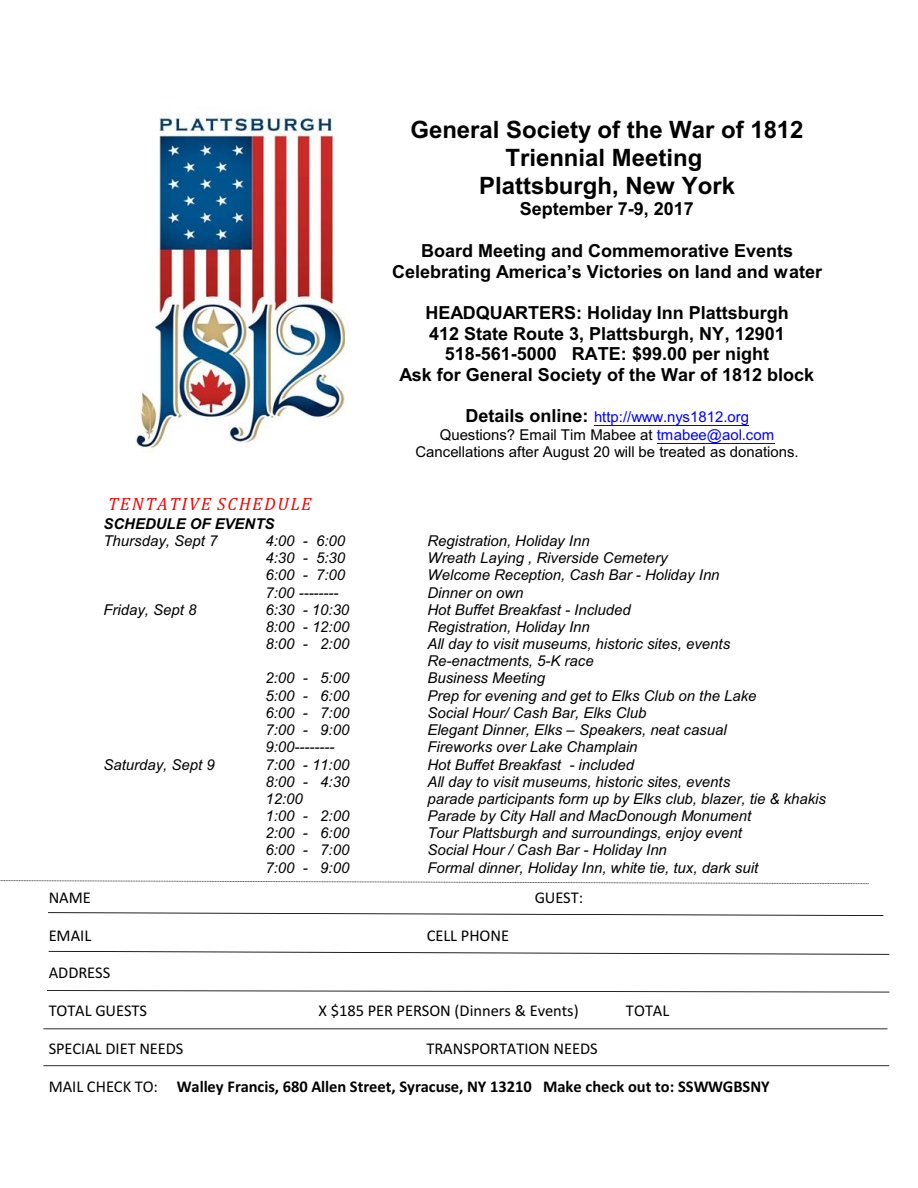
<style>
.page{position:relative;width:918px;height:1188px;background:#fff}
.page>*{position:absolute;margin:0;border:0;box-sizing:border-box;transform-origin:0 0}
.t1{font:700 24px/27.6px "Arial";color:#000;text-align:center}
.t2{font:700 18px/20.7px "Arial";color:#000;text-align:center}
.t3{font:italic 18px "Cambria";letter-spacing:.09em;color:#f00}
.t4{font:16.5px "Calibri";letter-spacing:-.005em;color:#000}
.t5{font:700 16.5px "Calibri";color:#000}
.t6{font:italic 15px/17.2px "Arial";color:#000}
.t7{font:15px/17.4px "Arial";color:#000;text-align:center}
.t8{font:italic 700 15px "Arial";color:#000}
.s1{font-weight:700;font-size:18px}
.s2{color:#00f}
.s3{font-weight:400}
</style>
<div class="page">
<img style="left:135px;top:116px;width:210px;height:337px">
<hr style="left:594px;top:425px;width:155px;height:1px;background:#00f">
<hr style="left:657px;top:443px;width:118px;height:1px;background:#00f">
<svg style="left:0;top:880px;width:869px;height:4px"></svg>
<svg style="left:48px;top:912px;width:836px;height:4px"></svg>
<svg style="left:48px;top:951px;width:842px;height:4px"></svg>
<svg style="left:47px;top:990px;width:843px;height:2px"></svg>
<hr style="left:43px;top:1029px;width:845px;height:1px;background:#000">
<hr style="left:43px;top:1065px;width:846px;height:1px;background:#000">
<p class="t3" style="left:108px;top:496px;width:205px">TENTATIVE SCHEDULE</p>
<h1 class="t1" style="left:411px;top:118px;width:395px">General Society of the War of 1812<br>Triennial Meeting<br>Plattsburgh, New York</h1>
<p class="t2" style="left:520px;top:200px;width:176px">September 7-9, 2017</p>
<p class="t2" style="left:392px;top:242px;width:432px">Board Meeting and Commemorative Events<br>Celebrating America’s Victories on land and water</p>
<p class="t2" style="left:399px;top:304px;width:416px">HEADQUARTERS: Holiday Inn Plattsburgh<br>412 State Route 3, Plattsburgh, NY, 12901<br>518-561-5000 RATE: $99.00 per night<br>Ask for General Society of the War of 1812 block</p>
<p class="t7" style="left:415px;top:410px;width:385px"><span class="s1">Details online:</span> <span class="s2">http://www.nys1812.org<br></span>Questions? Email Tim Mabee at <span class="s2">tmabee@aol.com<br></span>Cancellations after August 20 will be treated as donations.</p>
<p class="t8" style="left:104px;top:518px;width:172px">SCHEDULE OF EVENTS</p>
<p class="t6" style="left:104px;top:533px;width:115px">Thursday, Sept 7</p>
<p class="t6" style="left:265px;top:533px;width:81px">4:00 - 6:00</p>
<p class="t6" style="left:427px;top:533px;width:164px">Registration, Holiday Inn</p>
<p class="t6" style="left:266px;top:551px;width:81px">4:30 - 5:30</p>
<p class="t6" style="left:428px;top:551px;width:242px">Wreath Laying , Riverside Cemetery</p>
<p class="t6" style="left:266px;top:568px;width:81px">6:00 - 7:00</p>
<p class="t6" style="left:428px;top:568px;width:294px">Welcome Reception, Cash Bar - Holiday Inn</p>
<p class="t6" style="left:266px;top:585px;width:75px">7:00 --------</p>
<p class="t6" style="left:428px;top:585px;width:98px">Dinner on own</p>
<p class="t6" style="left:104px;top:602px;width:94px">Friday, Sept 8</p>
<p class="t6" style="left:265px;top:602px;width:85px">6:30 - 10:30</p>
<p class="t6" style="left:427px;top:602px;width:205px">Hot Buffet Breakfast - Included</p>
<p class="t6" style="left:266px;top:619px;width:85px">8:00 - 12:00</p>
<p class="t6" style="left:428px;top:619px;width:164px">Registration, Holiday Inn</p>
<p class="t6" style="left:266px;top:637px;width:85px">8:00 - 2:00</p>
<p class="t6" style="left:428px;top:637px;width:304px">All day to visit museums, historic sites, events<br>Re-enactments, 5-K race</p>
<p class="t6" style="left:266px;top:671px;width:85px">2:00 - 5:00</p>
<p class="t6" style="left:428px;top:671px;width:119px">Business Meeting</p>
<p class="t6" style="left:266px;top:688px;width:85px">5:00 - 6:00</p>
<p class="t6" style="left:428px;top:688px;width:330px">Prep for evening and get to Elks Club on the Lake</p>
<p class="t6" style="left:266px;top:705px;width:85px">6:00 - 7:00</p>
<p class="t6" style="left:428px;top:705px;width:220px">Social Hour/ Cash Bar, Elks Club</p>
<p class="t6" style="left:266px;top:723px;width:85px">7:00 - 9:00</p>
<p class="t6" style="left:428px;top:723px;width:301px">Elegant Dinner, Elks – Speakers, neat casual</p>
<p class="t6" style="left:266px;top:740px;width:70px">9:00--------</p>
<p class="t6" style="left:428px;top:740px;width:212px">Fireworks over Lake Champlain</p>
<p class="t6" style="left:104px;top:757px;width:113px">Saturday, Sept 9</p>
<p class="t6" style="left:266px;top:757px;width:85px">7:00 - 11:00</p>
<p class="t6" style="left:428px;top:757px;width:208px">Hot Buffet Breakfast - included</p>
<p class="t6" style="left:266px;top:774px;width:85px">8:00 - 4:30</p>
<p class="t6" style="left:428px;top:774px;width:304px">All day to visit museums, historic sites, events</p>
<p class="t6" style="left:265px;top:791px;width:39px">12:00</p>
<p class="t6" style="left:428px;top:791px;width:400px">parade participants form up by Elks club, blazer, tie &amp; khakis</p>
<p class="t6" style="left:266px;top:808px;width:85px">1:00 - 2:00</p>
<p class="t6" style="left:428px;top:808px;width:325px">Parade by City Hall and MacDonough Monument</p>
<p class="t6" style="left:266px;top:826px;width:85px">2:00 - 6:00</p>
<p class="t6" style="left:428px;top:826px;width:316px">Tour Plattsburgh and surroundings, enjoy event</p>
<p class="t6" style="left:266px;top:843px;width:85px">6:00 - 7:00</p>
<p class="t6" style="left:428px;top:843px;width:241px">Social Hour / Cash Bar - Holiday Inn</p>
<p class="t6" style="left:266px;top:860px;width:85px">7:00 - 9:00</p>
<p class="t6" style="left:428px;top:860px;width:332px">Formal dinner, Holiday Inn, white tie, tux, dark suit</p>
<p class="t4" style="left:49px;top:890px;width:44px">NAME</p>
<p class="t4" style="left:535px;top:890px;width:50px">GUEST:</p>
<p class="t4" style="left:49px;top:928px;width:44px">EMAIL</p>
<p class="t4" style="left:427px;top:928px;width:84px">CELL PHONE</p>
<p class="t4" style="left:49px;top:966px;width:63px">ADDRESS</p>
<p class="t4" style="left:49px;top:1004px;width:100px">TOTAL GUESTS</p>
<p class="t4" style="left:319px;top:1004px;width:262px">X $185 PER PERSON (Dinners &amp; Events)</p>
<p class="t4" style="left:626px;top:1004px;width:45px">TOTAL</p>
<p class="t4" style="left:49px;top:1042px;width:136px">SPECIAL DIET NEEDS</p>
<p class="t4" style="left:427px;top:1042px;width:173px">TRANSPORTATION NEEDS</p>
<p class="t5" style="left:49px;top:1080px;width:723px"><span class="s3">MAIL CHECK TO:</span> Walley Francis, 680 Allen Street, Syracuse, NY 13210 Make check out to: SSWWGBSNY</p>
</div>
